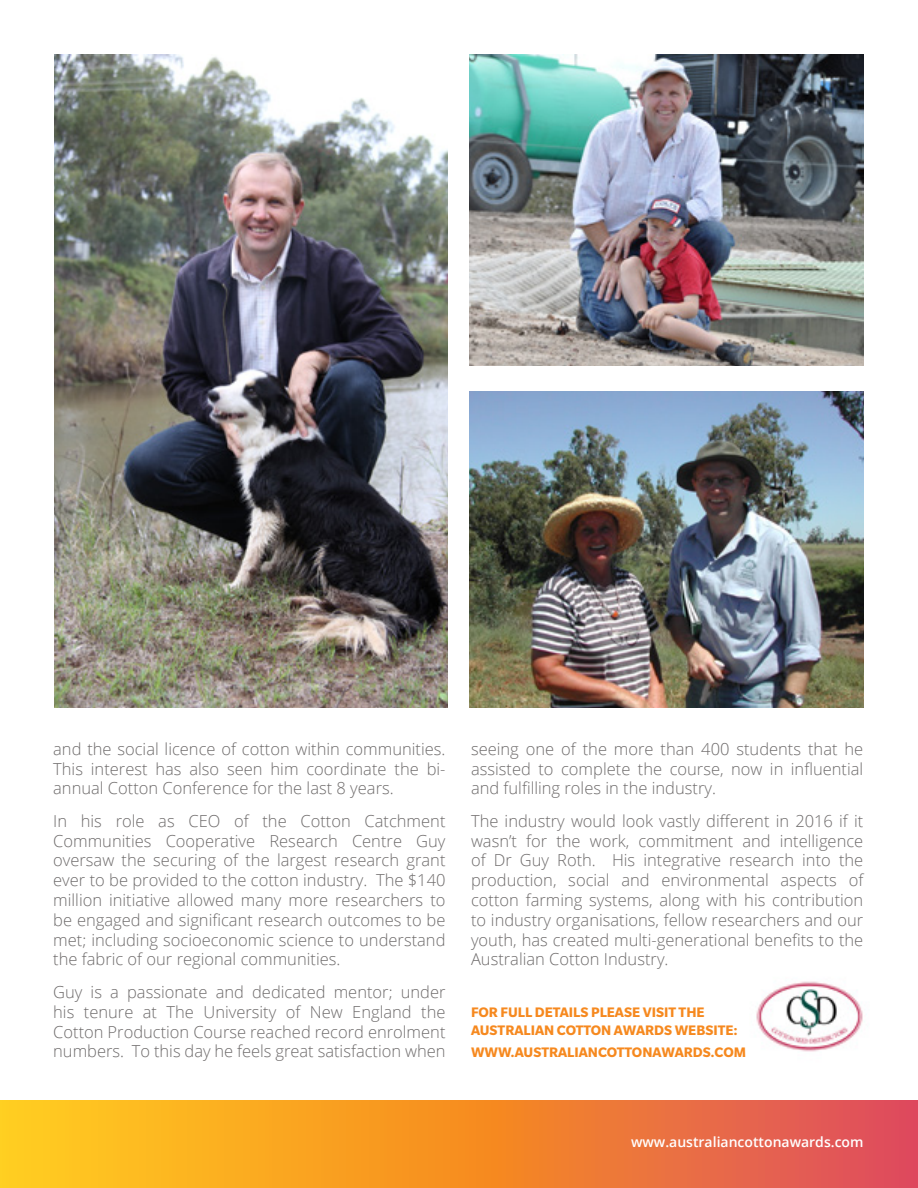
<style>
.page{position:relative;width:918px;height:1188px;background:#fff}
.page>*{position:absolute;margin:0;border:0;box-sizing:border-box;transform-origin:0 0}
.t1{font:300 16.5px/19.8px "Open Sans";color:#6e6b6b;text-align:justify}
.t2{font:700 15px/18px "Slate Std";color:#f6891f}
.t3{font:600 13.95px "Open Sans";color:#fff}
</style>
<div class="page">
<svg style="left:0;top:1100px;width:918px;height:88px;background:#f28d30"></svg>
<img style="left:470px;top:54px;width:393px;height:312px">
<img style="left:470px;top:391px;width:393px;height:317px">
<img style="left:54px;top:54px;width:393px;height:654px">
<img style="left:756px;top:981px;width:107px;height:71px">
<p class="t1" style="left:53px;top:738px;width:394px">and the social licence of cotton within communities.<br>This interest has also seen him coordinate the bi&shy;annual Cotton Conference for the last 8 years.</p>
<p class="t1" style="left:53px;top:811px;width:394px">In his role as CEO of the Cotton Catchment Communities Cooperative Research Centre Guy oversaw the securing of the largest research grant ever to be provided to the cotton industry. The $140 million initiative allowed many more researchers to be engaged and significant research outcomes to be met; including socioeconomic science to understand the fabric of our regional communities.</p>
<p class="t1" style="left:53px;top:982px;width:394px">Guy is a passionate and dedicated mentor; under his tenure at The University of New England the Cotton Production Course reached record enrolment numbers. To this day he feels great satisfaction when</p>
<p class="t1" style="left:471px;top:738px;width:394px">seeing one of the more than 400 students that he assisted to complete the course, now in influential and fulfilling roles in the industry.</p>
<p class="t1" style="left:471px;top:811px;width:394px">The industry would look vastly different in 2016 if it wasn’t for the work, commitment and intelligence of Dr Guy Roth. His integrative research into the production, social and environmental aspects of cotton farming systems, along with his contribution to industry organisations, fellow researchers and our youth, has created multi-generational benefits to the Australian Cotton Industry.</p>
<p class="t2" style="left:471px;top:1003px;width:268px">FOR FULL DETAILS PLEASE VISIT THE<br>AUSTRALIAN COTTON AWARDS WEBSITE:</p>
<p class="t2" style="left:471px;top:1043px;width:277px">WWW.AUSTRALIANCOTTONAWARDS.COM</p>
<p class="t3" style="left:631px;top:1133px;width:234px">www.australiancottonawards.com</p>
</div>
